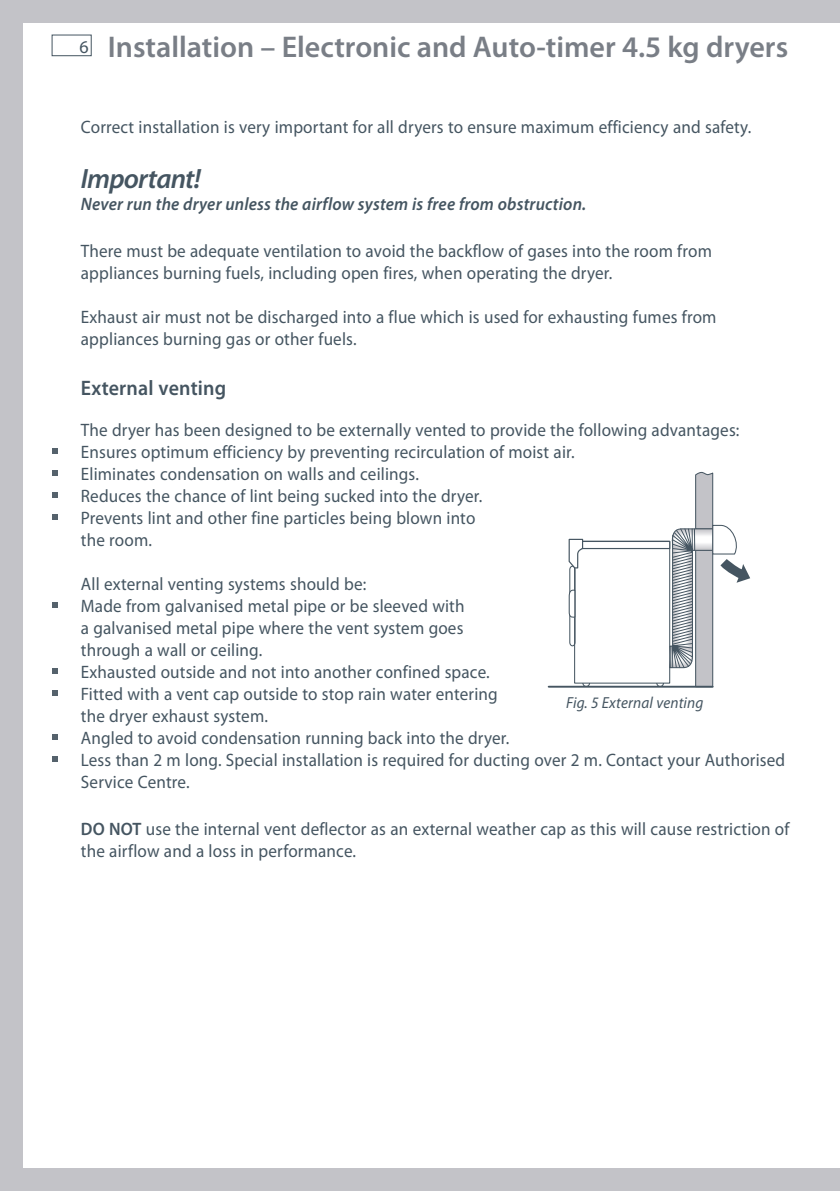
<style>
.page{position:relative;width:840px;height:1191px;background:#fff}
.page>*{position:absolute;margin:0;border:0;box-sizing:border-box;transform-origin:0 0}
.t1{font:600 30px "Myriad Pro";color:#797e86}
.t2{font:italic 600 28px "Myriad Pro";letter-spacing:-.03em;color:#455561}
.t3{font:600 21px "Myriad Pro";letter-spacing:.01em;color:#455561;scale:.95 1}
.t4{font:18px/22px "Myriad Pro";letter-spacing:.01em;color:#455561;scale:.95 1}
.t5{font:italic 600 18px "Myriad Pro";letter-spacing:.01em;color:#455561;scale:.95 1}
.t6{font:18px "Myriad Pro";letter-spacing:.01em;color:#455561}
.t7{font:italic 16px "Myriad Pro";letter-spacing:.01em;color:#455561;scale:.95 1}
.s1{font-weight:600}
</style>
<div class="page">
<div style="left:52px;top:35px;width:40px;height:21px;border:1px solid #455561"></div>
<div style="left:0;top:1168px;width:839px;height:23px;background:#c3c3c8"></div>
<div style="left:0;top:0;width:839px;height:23px;background:#c3c3c8"></div>
<div style="left:0;top:0;width:23px;height:1191px;background:#c3c3c8"></div>
<svg style="left:52px;top:448px;width:6px;height:6px"></svg>
<svg style="left:52px;top:470px;width:6px;height:6px"></svg>
<svg style="left:52px;top:492px;width:6px;height:6px"></svg>
<svg style="left:52px;top:514px;width:6px;height:6px"></svg>
<svg style="left:52px;top:602px;width:6px;height:6px"></svg>
<svg style="left:52px;top:668px;width:6px;height:6px"></svg>
<svg style="left:52px;top:690px;width:6px;height:6px"></svg>
<svg style="left:52px;top:734px;width:6px;height:6px"></svg>
<svg style="left:52px;top:756px;width:6px;height:6px"></svg>
<div style="left:695px;top:550px;width:17px;height:136px;background:#c3c3c8"></div>
<div style="left:694px;top:549px;width:18px;height:138px;border:1px solid #455561"></div>
<div style="left:582px;top:679px;width:7px;height:8px;border:1px solid #455561;border-radius:50%"></div>
<div style="left:656px;top:679px;width:7px;height:8px;border:1px solid #455561;border-radius:50%"></div>
<div style="left:574px;top:541px;width:95px;height:142px;background:#fff"></div>
<hr style="left:548px;top:686px;width:164px;height:1px;background:#455561">
<svg style="left:668px;top:471px;width:81px;height:197px"></svg>
<div style="left:573px;top:541px;width:97px;height:8px;border:1px solid #455561"></div>
<svg style="left:568px;top:538px;width:15px;height:109px"></svg>
<p class="t6" style="left:79px;top:36px;width:11px">6</p>
<h1 class="t1" style="left:108px;top:27px;width:681px">Installation – Electronic and Auto-timer 4.5 kg dryers</h1>
<p class="t4" style="left:81px;top:115px;width:706px">Correct installation is very important for all dryers to ensure maximum efficiency and safety.</p>
<h2 class="t2" style="left:81px;top:163px;width:121px">Important!</h2>
<p class="t5" style="left:81px;top:194px;width:533px">Never run the dryer unless the airflow system is free from obstruction.</p>
<p class="t4" style="left:81px;top:239px;width:665px">There must be adequate ventilation to avoid the backflow of gases into the room from appliances burning fuels, including open fires, when operating the dryer.</p>
<p class="t4" style="left:81px;top:305px;width:670px">Exhaust air must not be discharged into a flue which is used for exhausting fumes from appliances burning gas or other fuels.</p>
<p class="t3" style="left:81px;top:374px;width:154px">External venting</p>
<p class="t4" style="left:81px;top:418px;width:694px">The dryer has been designed to be externally vented to provide the following advantages:<br>Ensures optimum efficiency by preventing recirculation of moist air.<br>Eliminates condensation on walls and ceilings.<br>Reduces the chance of lint being sucked into the dryer.<br>Prevents lint and other fine particles being blown into<br>the room.</p>
<p class="t4" style="left:81px;top:572px;width:742px">All external venting systems should be:<br>Made from galvanised metal pipe or be sleeved with<br>a galvanised metal pipe where the vent system goes<br>through a wall or ceiling.<br>Exhausted outside and not into another confined space.<br>Fitted with a vent cap outside to stop rain water entering<br>the dryer exhaust system.<br>Angled to avoid condensation running back into the dryer.<br>Less than 2 m long. Special installation is required for ducting over 2 m. Contact your Authorised Service Centre.</p>
<p class="t4" style="left:81px;top:817px;width:747px"><span class="s1">DO NOT</span> use the internal vent deflector as an external weather cap as this will cause restriction of the airflow and a loss in performance.</p>
<p class="t7" style="left:566px;top:694px;width:146px">Fig. 5 External venting</p>
</div>
